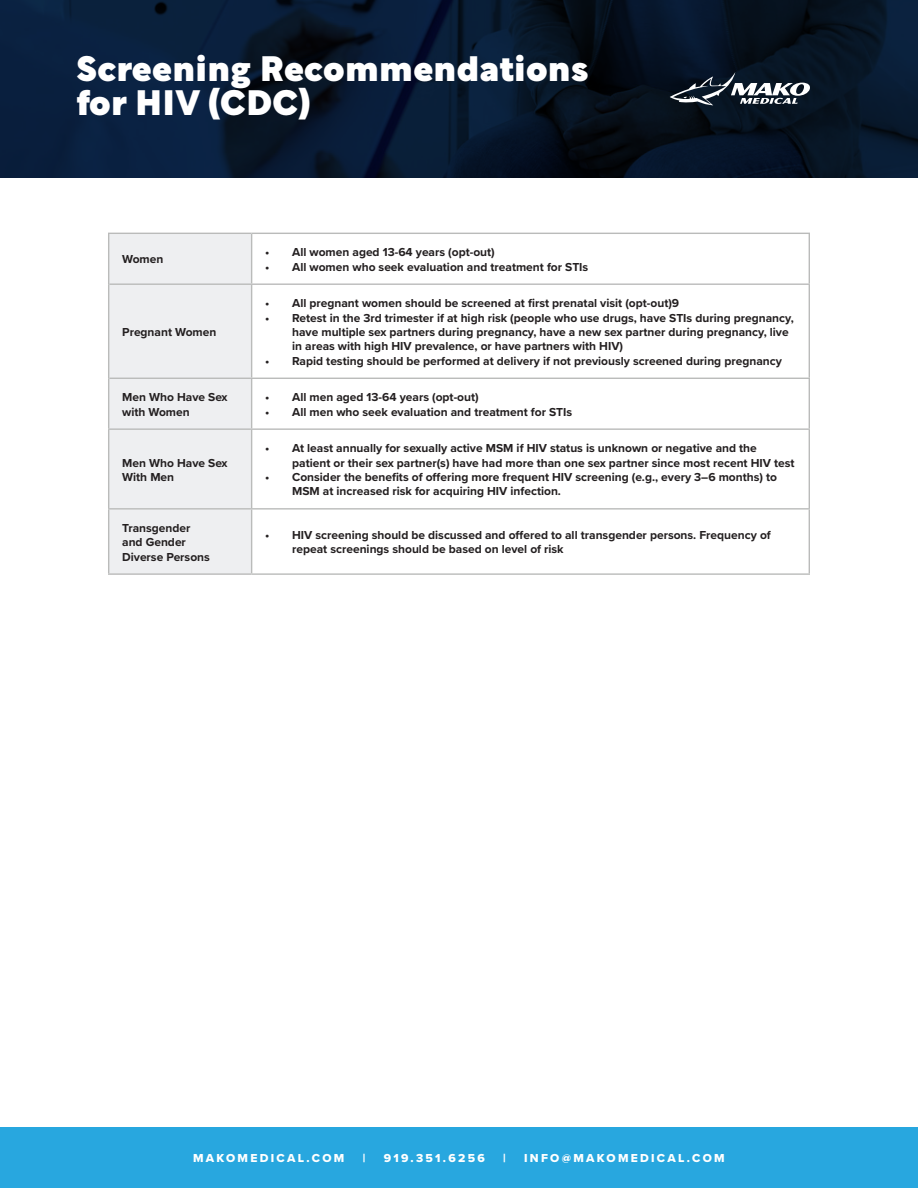
<style>
.page{position:relative;width:918px;height:1188px;background:#fff}
.page>*{position:absolute;margin:0;border:0;box-sizing:border-box;transform-origin:0 0}
.t1{font:900 34.5px/34px "Rotunda";letter-spacing:.03em;color:#fff}
.t2{font:700 12px/14.4px "Proxima Nova";color:#231f20}
.t3{font:12px "Proxima Nova Extrabld";letter-spacing:.19em;color:#fff}
</style>
<div class="page">
<div style="left:0;top:1128px;width:918px;height:60px;background:#28a7df"></div>
<img style="left:0;top:0;width:918px;height:177px">
<svg style="left:670px;top:72px;width:141px;height:33px"></svg>
<div style="left:109px;top:234px;width:142px;height:339px;background:#eeeff1"></div>
<hr style="left:108px;top:233px;width:144px;height:1px;background:#babbba">
<hr style="left:108px;top:234px;width:1px;height:50px;background:#babbba">
<hr style="left:252px;top:233px;width:558px;height:1px;background:#babbba">
<hr style="left:108px;top:284px;width:1px;height:94px;background:#babbba">
<hr style="left:108px;top:378px;width:1px;height:50px;background:#babbba">
<hr style="left:251px;top:284px;width:559px;height:1px;background:#babbba">
<hr style="left:251px;top:378px;width:559px;height:1px;background:#babbba">
<hr style="left:108px;top:430px;width:1px;height:78px;background:#babbba">
<hr style="left:251px;top:428px;width:559px;height:2px;background:#babbba">
<hr style="left:108px;top:510px;width:1px;height:63px;background:#babbba">
<hr style="left:251px;top:508px;width:559px;height:2px;background:#babbba">
<hr style="left:252px;top:573px;width:558px;height:2px;background:#babbba">
<hr style="left:109px;top:284px;width:142px;height:1px;background:#babbba">
<hr style="left:109px;top:378px;width:142px;height:1px;background:#babbba">
<hr style="left:108px;top:428px;width:143px;height:2px;background:#babbba">
<hr style="left:108px;top:508px;width:143px;height:2px;background:#babbba">
<hr style="left:108px;top:573px;width:144px;height:2px;background:#babbba">
<hr style="left:251px;top:234px;width:1px;height:50px;background:#babbba">
<hr style="left:809px;top:234px;width:1px;height:50px;background:#babbba">
<hr style="left:251px;top:285px;width:1px;height:93px;background:#babbba">
<hr style="left:809px;top:285px;width:1px;height:93px;background:#babbba">
<hr style="left:251px;top:379px;width:1px;height:49px;background:#babbba">
<hr style="left:809px;top:379px;width:1px;height:49px;background:#babbba">
<hr style="left:251px;top:430px;width:1px;height:78px;background:#babbba">
<hr style="left:809px;top:430px;width:1px;height:78px;background:#babbba">
<hr style="left:251px;top:510px;width:1px;height:63px;background:#babbba">
<hr style="left:809px;top:510px;width:1px;height:63px;background:#babbba">
<p class="t1" style="left:77px;top:48px;width:513px">Screening Recommendations for HIV (CDC)</p>
<p class="t2" style="left:122px;top:252px;width:43px">Women</p>
<p class="t2" style="left:122px;top:325px;width:96px">Pregnant Women</p>
<p class="t2" style="left:265px;top:245px;width:231px">• All women aged 13-64 years (opt-out)</p>
<p class="t2" style="left:265px;top:259px;width:325px">• All women who seek evaluation and treatment for STIs</p>
<p class="t2" style="left:265px;top:296px;width:416px">• All pregnant women should be screened at first prenatal visit (opt-out)9</p>
<p class="t2" style="left:292px;top:310px;width:503px;text-indent:-27px">• Retest in the 3rd trimester if at high risk (people who use drugs, have STIs during pregnancy, have multiple sex partners during pregnancy, have a new sex partner during pregnancy, live in areas with high HIV prevalence, or have partners with HIV)</p>
<p class="t2" style="left:265px;top:353px;width:518px">• Rapid testing should be performed at delivery if not previously screened during pregnancy</p>
<p class="t2" style="left:122px;top:390px;width:107px">Men Who Have Sex with Women</p>
<p class="t2" style="left:265px;top:390px;width:215px">• All men aged 13-64 years (opt-out)</p>
<p class="t2" style="left:265px;top:404px;width:309px">• All men who seek evaluation and treatment for STIs</p>
<p class="t2" style="left:122px;top:455px;width:107px">Men Who Have Sex<br>With Men</p>
<p class="t2" style="left:292px;top:441px;width:504px;text-indent:-27px">• At least annually for sexually active MSM if HIV status is unknown or negative and the patient or their sex partner(s) have had more than one sex partner since most recent HIV test</p>
<p class="t2" style="left:292px;top:469px;width:486px;text-indent:-27px">• Consider the benefits of offering more frequent HIV screening (e.g., every 3–6 months) to<br>MSM at increased risk for acquiring HIV infection.</p>
<p class="t2" style="left:122px;top:520px;width:89px">Transgender and Gender<br>Diverse Persons</p>
<p class="t2" style="left:292px;top:528px;width:480px;text-indent:-27px">• HIV screening should be discussed and offered to all transgender persons. Frequency of repeat screenings should be based on level of risk</p>
<p class="t3" style="left:193px;top:1149px;width:153px">MAKOMEDICAL.COM</p>
<p class="t3" style="left:363px;top:1149px;width:4px">|</p>
<p class="t3" style="left:384px;top:1149px;width:103px">919.351.6256</p>
<p class="t3" style="left:503px;top:1149px;width:4px">|</p>
<p class="t3" style="left:524px;top:1149px;width:202px">INFO@MAKOMEDICAL.COM</p>
</div>
